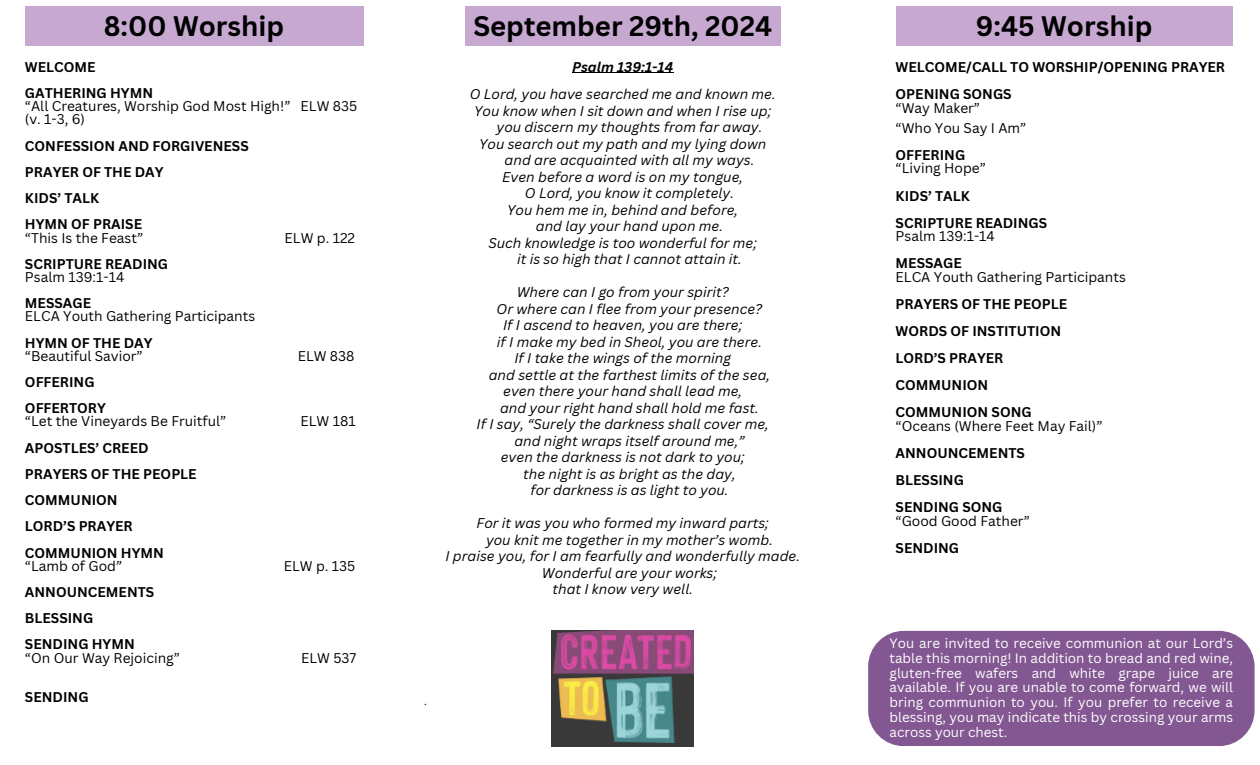
<style>
.page{position:relative;width:1260px;height:765px;background:#fff}
.page>*{position:absolute;margin:0;border:0;box-sizing:border-box;transform-origin:0 0}
.t1{font:700 27.5px "Canva Sans";color:#000}
.t2{font:italic 13.75px "Canva Sans";color:#000}
.t3{font:13.75px/13.1px "Canva Sans";color:#000}
.t4{font:700 13.75px/13.5px "Canva Sans";color:#000}
.t5{font:italic 700 13.75px "Canva Sans";color:#000}
.t6{font:13.38px/14.9px "Canva Sans";color:#fff;text-align:justify}
.t7{font:italic 11px "Canva Sans";color:#000}
.s1{font-weight:700}
.s2{font-weight:400}
</style>
<div class="page">
<div style="left:465px;top:6px;width:315px;height:40px;background:#c7a8d1"></div>
<div style="left:25px;top:6px;width:338px;height:40px;background:#c7a8d1"></div>
<div style="left:896px;top:6px;width:336px;height:40px;background:#c7a8d1"></div>
<div style="left:868px;top:631px;width:386px;height:115px;background:#835892;border-radius:36px"></div>
<hr style="left:572px;top:72px;width:101px;height:1px;background:#000">
<img style="left:551px;top:631px;width:143px;height:115px">
<h4 class="t1" style="left:104px;top:6px;width:182px">8:00 Worship</h4>
<h2 class="t1" style="left:473px;top:6px;width:300px">September 29th, 2024</h2>
<h2 class="t1" style="left:976px;top:6px;width:178px">9:45 Worship</h2>
<h3 class="t4" style="left:25px;top:60px;width:72px">WELCOME</h3>
<h4 class="t3" style="left:25px;top:86px;width:334px"><span class="s1">GATHERING HYMN<br></span>“All Creatures, Worship God Most High!” ELW 835 (v. 1-3, 6)</h4>
<h4 class="t4" style="left:25px;top:139px;width:225px">CONFESSION AND FORGIVENESS</h4>
<h4 class="t4" style="left:25px;top:165px;width:140px">PRAYER OF THE DAY</h4>
<p class="t4" style="left:25px;top:191px;width:76px">KIDS’ TALK</p>
<p class="t3" style="left:25px;top:218px;width:120px"><span class="s1">HYMN OF PRAISE </span>“This Is the Feast”</p>
<p class="t3" style="left:285px;top:231px;width:72px">ELW p. 122</p>
<h1 class="t4" style="left:25px;top:257px;width:145px;line-height:13.1px">SCRIPTURE READING<br><span class="s2">Psalm 139:1-14</span></h1>
<h2 class="t3" style="left:25px;top:296px;width:232px"><span class="s1">MESSAGE<br></span>ELCA Youth Gathering Participants</h2>
<h4 class="t3" style="left:25px;top:336px;width:129px"><span class="s1">HYMN OF THE DAY </span>“Beautiful Savior”</h4>
<h4 class="t4" style="left:25px;top:375px;width:71px">OFFERING</h4>
<h4 class="t3" style="left:25px;top:401px;width:203px"><span class="s1">OFFERTORY<br></span>“Let the Vineyards Be Fruitful”</h4>
<h2 class="t4" style="left:25px;top:440px;width:125px">APOSTLES’ CREED</h2>
<h4 class="t4" style="left:25px;top:467px;width:173px">PRAYERS OF THE PEOPLE</h4>
<h4 class="t4" style="left:25px;top:493px;width:94px">COMMUNION</h4>
<h2 class="t4" style="left:25px;top:519px;width:109px">LORD’S PRAYER</h2>
<h2 class="t4" style="left:25px;top:546px;width:140px;line-height:13.1px">COMMUNION HYMN <span class="s2">“Lamb of God”</span></h2>
<h2 class="t4" style="left:25px;top:585px;width:131px">ANNOUNCEMENTS</h2>
<h2 class="t4" style="left:25px;top:611px;width:70px">BLESSING</h2>
<h4 class="t3" style="left:25px;top:638px;width:156px"><span class="s1">SENDING HYMN<br></span>“On Our Way Rejoicing”</h4>
<h2 class="t4" style="left:25px;top:690px;width:65px">SENDING</h2>
<h4 class="t3" style="left:298px;top:349px;width:58px">ELW 838</h4>
<h4 class="t3" style="left:300px;top:414px;width:57px">ELW 181</h4>
<h2 class="t3" style="left:284px;top:559px;width:73px">ELW p. 135</h2>
<h4 class="t3" style="left:301px;top:651px;width:57px">ELW 537</h4>
<h2 class="t5" style="left:572px;top:57px;width:103px">Psalm 139:1-14</h2>
<h4 class="t2" style="left:470px;top:84px;width:308px">O Lord, you have searched me and known me.</h4>
<h4 class="t2" style="left:474px;top:101px;width:299px">You know when I sit down and when I rise up;</h4>
<h4 class="t2" style="left:497px;top:117px;width:267px">you discern my thoughts from far away.</h4>
<h4 class="t2" style="left:479px;top:134px;width:289px">You search out my path and my lying down</h4>
<h4 class="t2" style="left:505px;top:150px;width:251px">and are acquainted with all my ways.</h4>
<h4 class="t2" style="left:502px;top:167px;width:242px">Even before a word is on my tongue,</h4>
<h4 class="t2" style="left:525px;top:183px;width:211px">O Lord, you know it completely.</h4>
<h4 class="t2" style="left:507px;top:200px;width:233px">You hem me in, behind and before,</h4>
<h4 class="t2" style="left:536px;top:216px;width:189px">and lay your hand upon me.</h4>
<h4 class="t2" style="left:488px;top:233px;width:270px">Such knowledge is too wonderful for me;</h4>
<h4 class="t2" style="left:517px;top:249px;width:226px">it is so high that I cannot attain it.</h4>
<h2 class="t2" style="left:517px;top:282px;width:214px">Where can I go from your spirit?</h2>
<h2 class="t2" style="left:497px;top:299px;width:267px">Or where can I flee from your presence?</h2>
<h2 class="t2" style="left:503px;top:315px;width:241px">If I ascend to heaven, you are there;</h2>
<h2 class="t2" style="left:497px;top:332px;width:267px">if I make my bed in Sheol, you are there.</h2>
<h2 class="t2" style="left:514px;top:348px;width:218px">If I take the wings of the morning</h2>
<h2 class="t2" style="left:489px;top:365px;width:283px">and settle at the farthest limits of the sea,</h2>
<h2 class="t2" style="left:503px;top:381px;width:241px">even there your hand shall lead me,</h2>
<h2 class="t2" style="left:500px;top:398px;width:260px">and your right hand shall hold me fast.</h2>
<h2 class="t2" style="left:477px;top:414px;width:294px">If I say, “Surely the darkness shall cover me,</h2>
<h2 class="t2" style="left:514px;top:431px;width:232px">and night wraps itself around me,”</h2>
<h2 class="t2" style="left:501px;top:447px;width:245px">even the darkness is not dark to you;</h2>
<h2 class="t2" style="left:523px;top:464px;width:214px">the night is as bright as the day,</h2>
<h2 class="t2" style="left:530px;top:480px;width:200px">for darkness is as light to you.</h2>
<h2 class="t2" style="left:477px;top:513px;width:294px">For it was you who formed my inward parts;</h2>
<h2 class="t2" style="left:486px;top:530px;width:288px">you knit me together in my mother’s womb.</h2>
<h2 class="t2" style="left:445px;top:546px;width:356px">I praise you, for I am fearfully and wonderfully made.</h2>
<h2 class="t2" style="left:542px;top:563px;width:177px">Wonderful are your works;</h2>
<h2 class="t2" style="left:553px;top:579px;width:142px">that I know very well.</h2>
<h2 class="t7" style="left:425px;top:693px;width:4px">.</h2>
<h4 class="t4" style="left:896px;top:60px;width:331px">WELCOME/CALL TO WORSHIP/OPENING PRAYER</h4>
<h4 class="t4" style="left:896px;top:87px;width:118px">OPENING SONGS <span class="s2">“Way Maker”</span></h4>
<h4 class="t3" style="left:896px;top:121px;width:132px">“Who You Say I Am”</h4>
<h4 class="t3" style="left:896px;top:148px;width:92px;line-height:13.5px"><span class="s1">OFFERING </span>“Living Hope”</h4>
<h2 class="t4" style="left:896px;top:188px;width:76px">KIDS’ TALK</h2>
<h4 class="t4" style="left:896px;top:216px;width:153px">SCRIPTURE READINGS<br><span class="s2">Psalm 139:1-14</span></h4>
<h2 class="t3" style="left:896px;top:256px;width:232px;line-height:13.5px"><span class="s1">MESSAGE<br></span>ELCA Youth Gathering Participants</h2>
<h2 class="t4" style="left:896px;top:297px;width:173px">PRAYERS OF THE PEOPLE</h2>
<h2 class="t4" style="left:896px;top:324px;width:167px">WORDS OF INSTITUTION</h2>
<h2 class="t4" style="left:896px;top:351px;width:109px">LORD’S PRAYER</h2>
<h4 class="t4" style="left:896px;top:378px;width:94px">COMMUNION</h4>
<h2 class="t3" style="left:896px;top:405px;width:208px;line-height:13.5px"><span class="s1">COMMUNION SONG<br></span>“Oceans (Where Feet May Fail)”</h2>
<h2 class="t4" style="left:896px;top:446px;width:131px">ANNOUNCEMENTS</h2>
<h4 class="t4" style="left:896px;top:473px;width:70px">BLESSING</h4>
<h2 class="t3" style="left:896px;top:500px;width:136px;line-height:13.5px"><span class="s1">SENDING SONG </span>“Good Good Father”</h2>
<h1 class="t4" style="left:896px;top:541px;width:65px">SENDING</h1>
<h1 class="t6" style="left:890px;top:635px;width:345px">You are invited to receive communion at our Lord’s table this morning! In addition to bread and red wine, gluten-free wafers and white grape juice are available. If you are unable to come forward, we will bring communion to you. If you prefer to receive a blessing, you may indicate this by crossing your arms across your chest.</h1>
</div>
